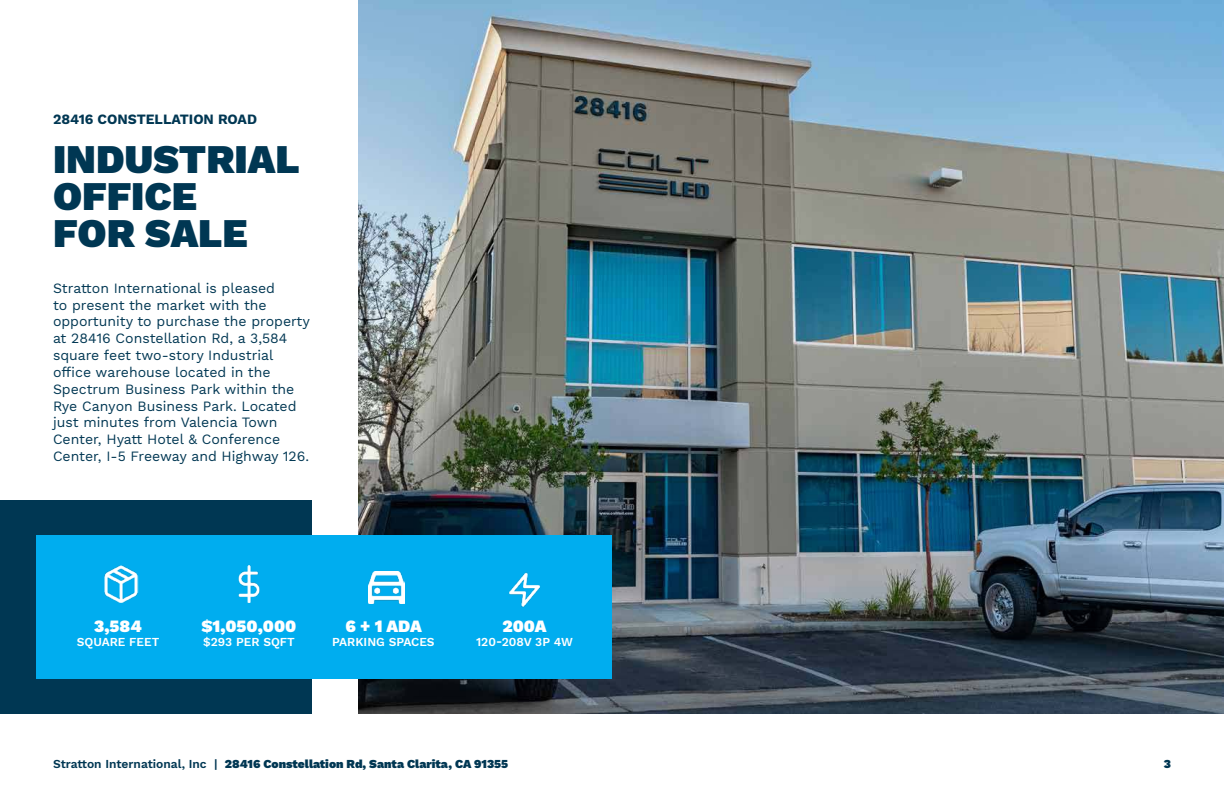
<style>
.page{position:relative;width:1224px;height:804px;background:#fff}
.page>*{position:absolute;margin:0;border:0;box-sizing:border-box;transform-origin:0 0}
.t1{font:900 40px/37px "Work Sans";color:#003753}
.t2{font:900 17px "Work Sans";color:#fff}
.t3{font:14px/16.8px "Work Sans";color:#003753}
.t4{font:700 14px "Work Sans";color:#003753}
.t5{font:900 12px "Work Sans";color:#003753}
.t6{font:600 12px "Work Sans";color:#fff}
.s1{font-weight:600}
</style>
<div class="page">
<img style="left:358px;top:0;width:866px;height:713px">
<div style="left:0;top:500px;width:312px;height:213px;background:#003753"></div>
<div style="left:36px;top:534px;width:576px;height:144px;background:#00adef"></div>
<img style="left:104px;top:566px;width:35px;height:36px">
<img style="left:238px;top:566px;width:22px;height:36px">
<img style="left:368px;top:571px;width:36px;height:33px">
<img style="left:509px;top:572px;width:31px;height:35px">
<p class="t4" style="left:53px;top:111px;width:206px">28416 CONSTELLATION ROAD</p>
<h1 class="t1" style="left:53px;top:144px;width:248px">INDUSTRIAL<br>OFFICE<br>FOR SALE</h1>
<p class="t3" style="left:53px;top:280px;width:258px">Stratton International is pleased<br>to present the market with the opportunity to purchase the property at 28416 Constellation Rd, a 3,584 square feet two-story Industrial office warehouse located in the Spectrum Business Park within the Rye Canyon Business Park. Located just minutes from Valencia Town Center, Hyatt Hotel &amp; Conference Center, I-5 Freeway and Highway 126.</p>
<p class="t2" style="left:94px;top:619px;width:49px">3,584</p>
<p class="t6" style="left:77px;top:637px;width:84px">SQUARE FEET</p>
<p class="t2" style="left:202px;top:619px;width:96px">$1,050,000</p>
<p class="t6" style="left:203px;top:637px;width:93px">$293 PER SQFT</p>
<p class="t2" style="left:345px;top:619px;width:78px">6 + 1 ADA</p>
<p class="t6" style="left:332px;top:637px;width:104px">PARKING SPACES</p>
<p class="t2" style="left:502px;top:619px;width:46px">200A</p>
<p class="t6" style="left:476px;top:635px;width:98px">120-208V 3P 4W</p>
<p class="t5" style="left:53px;top:759px;width:457px"><span class="s1">Stratton International, Inc |</span> 28416 Constellation Rd, Santa Clarita, CA 91355</p>
<p class="t5" style="left:1164px;top:759px;width:9px">3</p>
</div>
